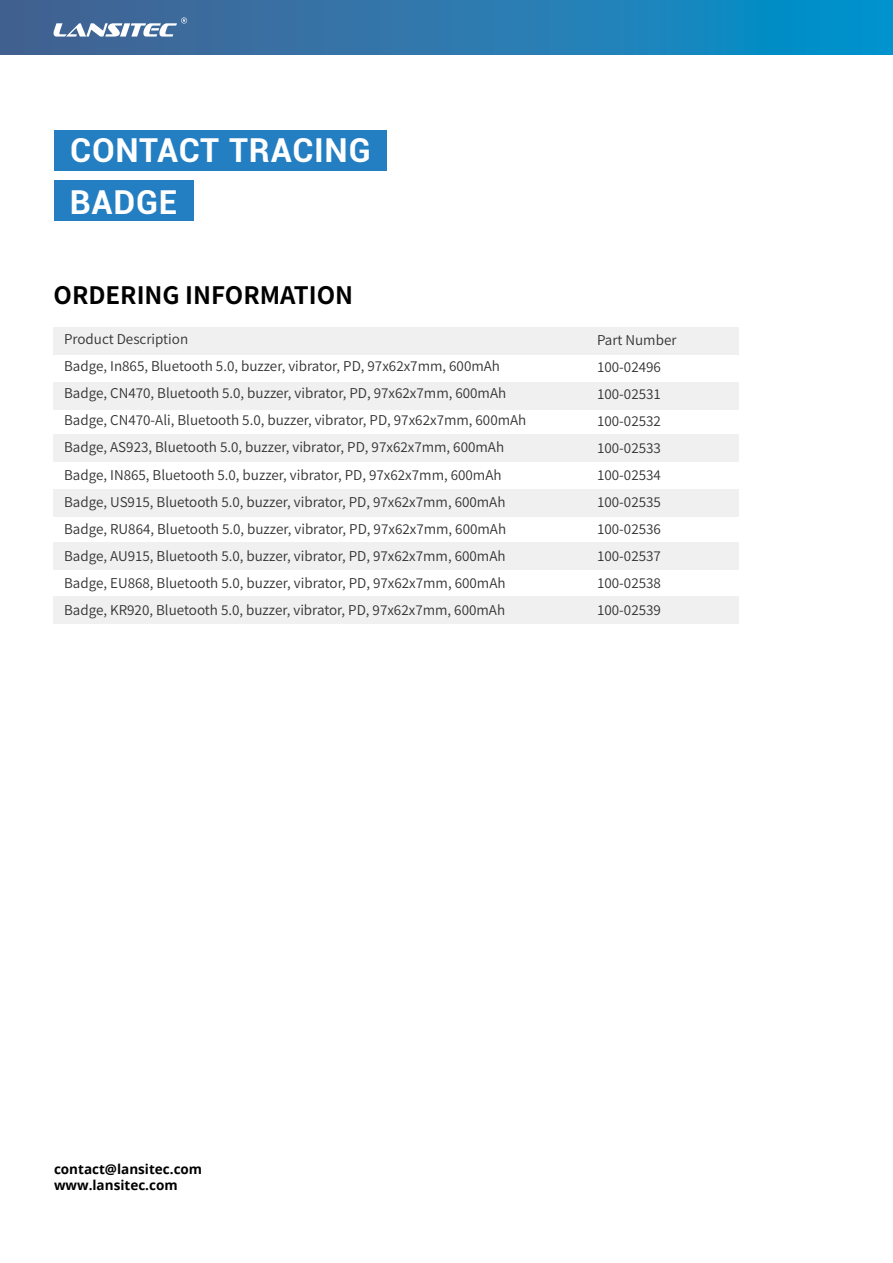
<style>
.page{position:relative;width:893px;height:1263px;background:#fff}
.page>*{position:absolute;margin:0;border:0;box-sizing:border-box;transform-origin:0 0}
.t1{font:700 33px/51.4px "Roboto";letter-spacing:.025em;color:#fff}
.t2{font:700 24px "Source Han Sans CN";color:#000}
.t3{font:13.5px/27px "Source Han Sans CN";color:#333232}
.t4{font:700 13.5px "Open Sans";color:#000}
</style>
<div class="page">
<div style="left:0;top:0;width:893px;height:54px;background:linear-gradient(to right,#4c608f,#0493ce)"></div>
<svg style="left:54px;top:17px;width:133px;height:20px"></svg>
<div style="left:54px;top:327px;width:685px;height:28px;background:#f0f0f1"></div>
<div style="left:54px;top:596px;width:685px;height:28px;background:#f0f0f1"></div>
<div style="left:54px;top:434px;width:685px;height:28px;background:#f0f0f1"></div>
<div style="left:54px;top:382px;width:685px;height:28px;background:#f0f0f1"></div>
<div style="left:54px;top:489px;width:685px;height:27px;background:#f0f0f1"></div>
<div style="left:54px;top:542px;width:685px;height:28px;background:#f0f0f1"></div>
<div style="left:54px;top:130px;width:332px;height:40px;background:#237ec2"></div>
<div style="left:54px;top:180px;width:139px;height:41px;background:#237ec2"></div>
<h1 class="t1" style="left:70px;top:123px;width:302px">CONTACT TRACING<br>BADGE</h1>
<h2 class="t2" style="left:54px;top:282px;width:301px">ORDERING INFORMATION</h2>
<p class="t3" style="left:64px;top:326px;width:464px">Product Description<br>Badge, In865, Bluetooth 5.0, buzzer, vibrator, PD, 97x62x7mm, 600mAh Badge, CN470, Bluetooth 5.0, buzzer, vibrator, PD, 97x62x7mm, 600mAh Badge, CN470-Ali, Bluetooth 5.0, buzzer, vibrator, PD, 97x62x7mm, 600mAh Badge, AS923, Bluetooth 5.0, buzzer, vibrator, PD, 97x62x7mm, 600mAh Badge, IN865, Bluetooth 5.0, buzzer, vibrator, PD, 97x62x7mm, 600mAh Badge, US915, Bluetooth 5.0, buzzer, vibrator, PD, 97x62x7mm, 600mAh Badge, RU864, Bluetooth 5.0, buzzer, vibrator, PD, 97x62x7mm, 600mAh Badge, AU915, Bluetooth 5.0, buzzer, vibrator, PD, 97x62x7mm, 600mAh Badge, EU868, Bluetooth 5.0, buzzer, vibrator, PD, 97x62x7mm, 600mAh Badge, KR920, Bluetooth 5.0, buzzer, vibrator, PD, 97x62x7mm, 600mAh</p>
<p class="t3" style="left:597px;top:327px;width:81px">Part Number<br>100-02496<br>100-02531<br>100-02532<br>100-02533<br>100-02534<br>100-02535<br>100-02536<br>100-02537<br>100-02538<br>100-02539</p>
<p class="t4" style="left:54px;top:1159px;width:150px">contact@lansitec.com</p>
<p class="t4" style="left:54px;top:1176px;width:125px">www.lansitec.com</p>
</div>
